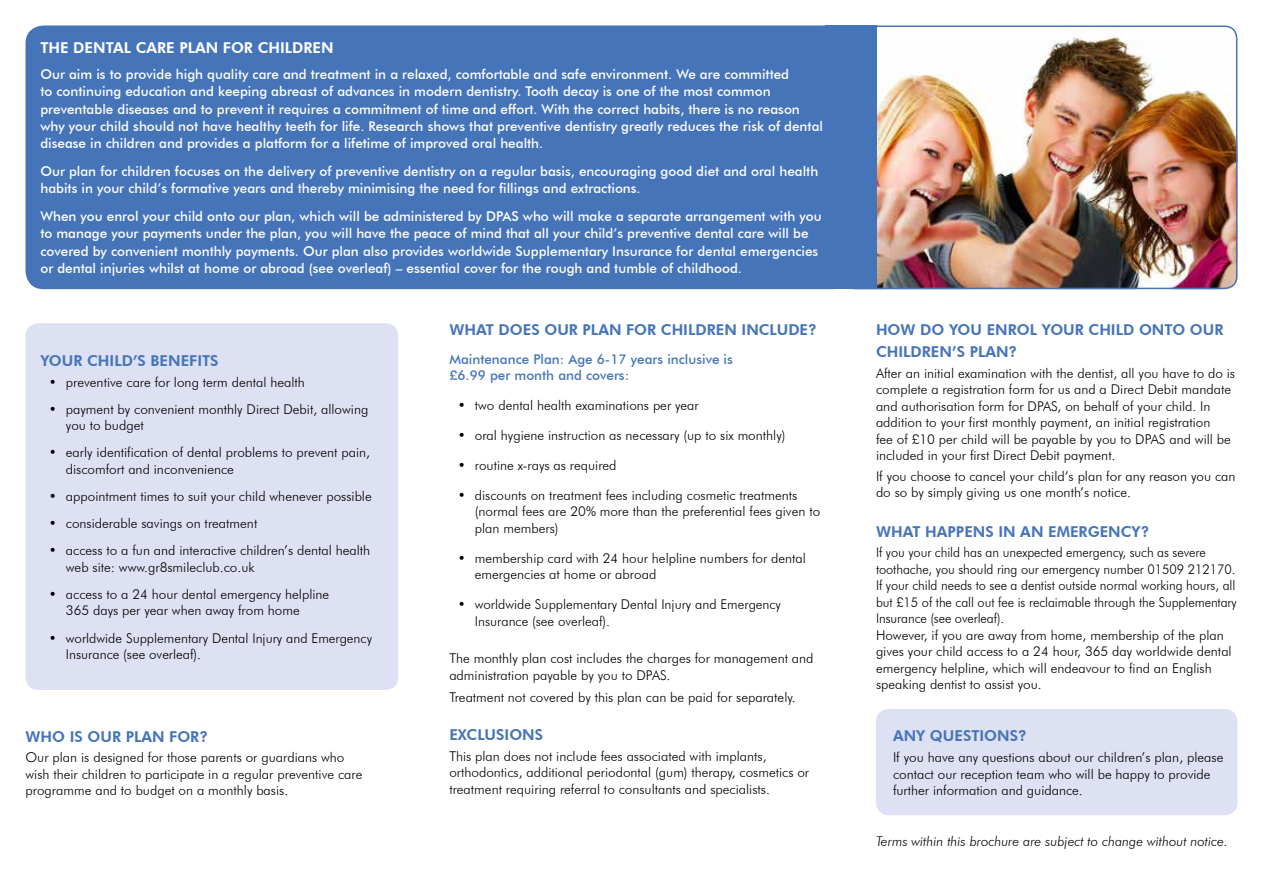
<style>
.page{position:relative;width:1263px;height:893px;background:#fff}
.page>*{position:absolute;margin:0;border:0;box-sizing:border-box;transform-origin:0 0}
.t1{font:800 15px/22.2px "Futura BT";color:#4674b9}
.t2{font:800 15px "Futura BT";color:#fff}
.t3{font:300 13.5px/16.5px "Futura BT";color:#000}
.t4{font:500 13.5px/17.2px "Futura BT";color:#fff}
.t5{font:300 13.5px/16.5px "Futura BT";color:#000;scale:.95 1}
.t6{font:500 13.5px/16.5px "Futura BT";color:#4674b9}
.t7{font:italic 300 13.5px "Futura BT";color:#000}
</style>
<div class="page">
<img style="left:876px;top:26px;width:361px;height:263px">
<div style="left:842px;top:26px;width:395px;height:263px;border:2px solid #4674b9;border-radius:12px"></div>
<div style="left:26px;top:323px;width:372px;height:367px;background:#dde1f3;border-radius:13px"></div>
<div style="left:876px;top:709px;width:361px;height:106px;background:#dde1f3;border-radius:13px"></div>
<div style="left:26px;top:26px;width:824px;height:263px;background:#4674b9;border-radius:18px"></div>
<div style="left:825px;top:26px;width:51px;height:263px;background:#4674b9"></div>
<p class="t2" style="left:40px;top:39px;width:295px">THE DENTAL CARE PLAN FOR CHILDREN</p>
<p class="t4" style="left:40px;top:66px;width:784px">Our aim is to provide high quality care and treatment in a relaxed, comfortable and safe environment. We are committed<br>to continuing education and keeping abreast of advances in modern dentistry. Tooth decay is one of the most common preventable diseases and to prevent it requires a commitment of time and effort. With the correct habits, there is no reason why your child should not have healthy teeth for life. Research shows that preventive dentistry greatly reduces the risk of dental disease in children and provides a platform for a lifetime of improved oral health.</p>
<p class="t4" style="left:40px;top:162px;width:779px">Our plan for children focuses on the delivery of preventive dentistry on a regular basis, encouraging good diet and oral health habits in your child’s formative years and thereby minimising the need for fillings and extractions.</p>
<p class="t4" style="left:40px;top:208px;width:783px">When you enrol your child onto our plan, which will be administered by DPAS who will make a separate arrangement with you to manage your payments under the plan, you will have the peace of mind that all your child’s preventive dental care will be covered by convenient monthly payments. Our plan also provides worldwide Supplementary Insurance for dental emergencies or dental injuries whilst at home or abroad (see overleaf) – essential cover for the rough and tumble of childhood.</p>
<p class="t1" style="left:40px;top:349px;width:180px">YOUR CHILD’S BENEFITS</p>
<p class="t3" style="left:49px;top:373px;width:258px">• preventive care for long term dental health</p>
<p class="t3" style="left:66px;top:401px;width:304px;text-indent:-17px">• payment by convenient monthly Direct Debit, allowing you to budget</p>
<p class="t3" style="left:66px;top:444px;width:306px;text-indent:-17px">• early identification of dental problems to prevent pain, discomfort and inconvenience</p>
<p class="t3" style="left:49px;top:488px;width:324px">• appointment times to suit your child whenever possible</p>
<p class="t3" style="left:49px;top:515px;width:210px">• considerable savings on treatment</p>
<p class="t3" style="left:66px;top:542px;width:306px;text-indent:-17px">• access to a fun and interactive children’s dental health web site: www.gr8smileclub.co.uk</p>
<p class="t3" style="left:66px;top:586px;width:265px;text-indent:-17px">• access to a 24 hour dental emergency helpline<br>365 days per year when away from home</p>
<p class="t3" style="left:66px;top:629px;width:308px;text-indent:-17px">• worldwide Supplementary Dental Injury and Emergency<br>Insurance (see overleaf).</p>
<p class="t1" style="left:26px;top:725px;width:184px">WHO IS OUR PLAN FOR?</p>
<p class="t3" style="left:26px;top:749px;width:338px">Our plan is designed for those parents or guardians who wish their children to participate in a regular preventive care programme and to budget on a monthly basis.</p>
<p class="t1" style="left:449px;top:318px;width:369px">WHAT DOES OUR PLAN FOR CHILDREN INCLUDE?</p>
<p class="t6" style="left:449px;top:351px;width:285px">Maintenance Plan: Age 6-17 years inclusive is £6.99 per month and covers:</p>
<p class="t3" style="left:458px;top:397px;width:242px">• two dental health examinations per year</p>
<p class="t3" style="left:458px;top:427px;width:329px">• oral hygiene instruction as necessary (up to six monthly)</p>
<p class="t3" style="left:458px;top:457px;width:160px">• routine x-rays as required</p>
<p class="t3" style="left:475px;top:486px;width:347px;text-indent:-17px">• discounts on treatment fees including cosmetic treatments (normal fees are 20% more than the preferential fees given to plan members)</p>
<p class="t3" style="left:475px;top:549px;width:333px;text-indent:-17px">• membership card with 24 hour helpline numbers for dental emergencies at home or abroad</p>
<p class="t3" style="left:475px;top:596px;width:308px;text-indent:-17px">• worldwide Supplementary Dental Injury and Emergency<br>Insurance (see overleaf).</p>
<p class="t3" style="left:449px;top:650px;width:366px">The monthly plan cost includes the charges for management and administration payable by you to DPAS.</p>
<p class="t3" style="left:449px;top:689px;width:348px">Treatment not covered by this plan can be paid for separately.</p>
<p class="t1" style="left:449px;top:723px;width:95px">EXCLUSIONS</p>
<p class="t3" style="left:449px;top:747px;width:361px">This plan does not include fees associated with implants, orthodontics, additional periodontal (gum) therapy, cosmetics or treatment requiring referral to consultants and specialists.</p>
<p class="t1" style="left:876px;top:318px;width:349px">HOW DO YOU ENROL YOUR CHILD ONTO OUR<br>CHILDREN’S PLAN?</p>
<p class="t3" style="left:876px;top:364px;width:361px">After an initial examination with the dentist, all you have to do is complete a registration form for us and a Direct Debit mandate and authorisation form for DPAS, on behalf of your child. In addition to your first monthly payment, an initial registration<br>fee of £10 per child will be payable by you to DPAS and will be included in your first Direct Debit payment.</p>
<p class="t3" style="left:876px;top:468px;width:361px">If you choose to cancel your child’s plan for any reason you can do so by simply giving us one month’s notice.</p>
<p class="t1" style="left:876px;top:520px;width:275px">WHAT HAPPENS IN AN EMERGENCY?</p>
<p class="t5" style="left:876px;top:544px;width:381px">If you your child has an unexpected emergency, such as severe toothache, you should ring our emergency number 01509 212170.<br>If your child needs to see a dentist outside normal working hours, all but £15 of the call out fee is reclaimable through the Supplementary Insurance (see overleaf).<br>However, if you are away from home, membership of the plan gives your child access to a 24 hour, 365 day worldwide dental emergency helpline, which will endeavour to find an English speaking dentist to assist you.</p>
<p class="t1" style="left:893px;top:725px;width:135px">ANY QUESTIONS?</p>
<p class="t3" style="left:893px;top:749px;width:332px">If you have any questions about our children’s plan, please contact our reception team who will be happy to provide further information and guidance.</p>
<p class="t7" style="left:876px;top:833px;width:353px">Terms within this brochure are subject to change without notice.</p>
</div>
